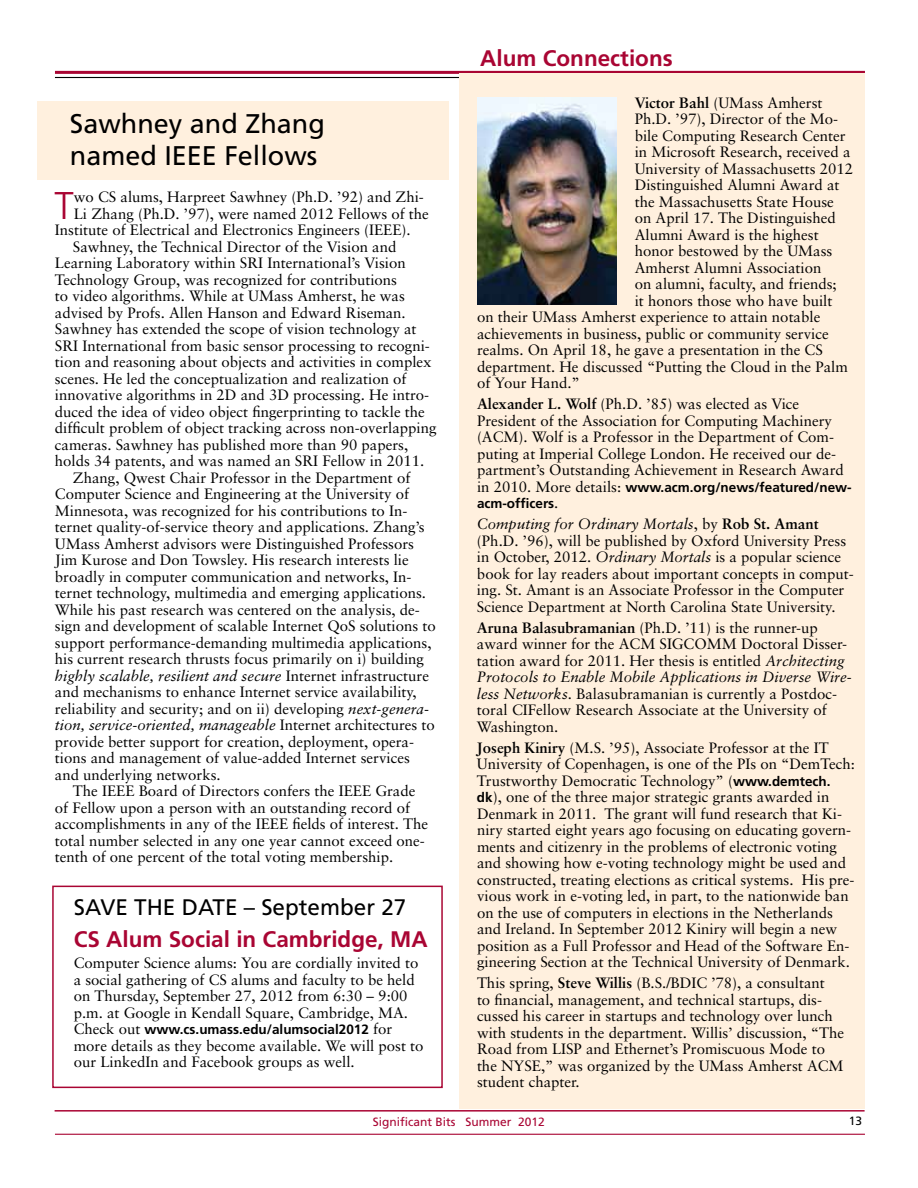
<style>
.page{position:relative;width:918px;height:1188px;background:#fff}
.page>*{position:absolute;margin:0;border:0;box-sizing:border-box;transform-origin:0 0}
.t1{font:300 38.7px "Frutiger";color:#a90533}
.t2{font:27px/32.4px "Frutiger";color:#000}
.t3{font:700 22.5px "Frutiger";color:#a90533}
.t4{font:22.5px "Frutiger";color:#000}
.t5{font:15px/16.5px "Sabon";color:#000}
.t6{font:italic 15px "Sabon";color:#000}
.t7{font:700 13.5px/16.5px "Frutiger";color:#000}
.t8{font:12px "Frutiger";color:#a90533}
.t9{font:12px "Frutiger";color:#000}
.s1{font-style:normal}
.s2{font-style:italic}
.s3{font-family:"Sabon";font-weight:400;font-size:15px}
.s4{font-weight:700}
.s5{font-family:"Frutiger";font-weight:700;font-size:13.5px}
</style>
<div class="page">
<hr style="left:55px;top:71px;width:810px;height:3px;background:#a90533">
<hr style="left:55px;top:77px;width:810px;height:1px;background:#000">
<hr style="left:55px;top:1110px;width:810px;height:2px;background:#a90533">
<hr style="left:55px;top:1134px;width:810px;height:1px;background:#a90533">
<div style="left:459px;top:73px;width:406px;height:1036px;background:#fff0de"></div>
<div style="left:37px;top:102px;width:411px;height:78px;background:#fff0de"></div>
<img style="left:477px;top:97px;width:140px;height:207px">
<div style="left:52px;top:886px;width:391px;height:202px;border:2px solid #a90533"></div>
<h2 class="t2" style="left:70px;top:107px;width:257px">Sawhney and Zhang named IEEE Fellows</h2>
<h1 class="t1" style="left:55px;top:184px;width:20px">T</h1>
<p class="t5" style="left:74px;top:189px;width:352px">wo CS alums, Harpreet Sawhney (Ph.D. ’92) and Zhi-</p>
<p class="t5" style="left:74px;top:205px;width:357px">Li Zhang (Ph.D. ’97), were named 2012 Fellows of the</p>
<p class="t5" style="left:55px;top:222px;width:357px">Institute of Electrical and Electronics Engineers (IEEE).</p>
<p class="t5" style="left:73px;top:238px;width:325px">Sawhney, the Technical Director of the Vision and</p>
<p class="t5" style="left:55px;top:255px;width:352px">Learning Laboratory within SRI International’s Vision</p>
<p class="t5" style="left:55px;top:271px;width:344px">Technology Group, was recognized for contributions</p>
<p class="t5" style="left:55px;top:288px;width:352px">to video algorithms. While at UMass Amherst, he was</p>
<p class="t5" style="left:55px;top:304px;width:352px">advised by Profs. Allen Hanson and Edward Riseman.</p>
<p class="t5" style="left:55px;top:321px;width:363px">Sawhney has extended the scope of vision technology at</p>
<p class="t5" style="left:55px;top:337px;width:377px">SRI International from basic sensor processing to recogni-</p>
<p class="t5" style="left:55px;top:354px;width:378px">tion and reasoning about objects and activities in complex</p>
<p class="t5" style="left:55px;top:370px;width:353px">scenes. He led the conceptualization and realization of</p>
<p class="t5" style="left:55px;top:387px;width:376px">innovative algorithms in 2D and 3D processing. He intro-</p>
<p class="t5" style="left:55px;top:403px;width:372px">duced the idea of video object fingerprinting to tackle the</p>
<p class="t5" style="left:55px;top:420px;width:383px">difficult problem of object tracking across non-overlapping</p>
<p class="t5" style="left:55px;top:436px;width:355px">cameras. Sawhney has published more than 90 papers,</p>
<p class="t5" style="left:55px;top:453px;width:371px">holds 34 patents, and was named an SRI Fellow in 2011.</p>
<p class="t5" style="left:73px;top:469px;width:339px">Zhang, Qwest Chair Professor in the Department of</p>
<p class="t5" style="left:55px;top:486px;width:356px">Computer Science and Engineering at the University of</p>
<p class="t5" style="left:55px;top:502px;width:354px">Minnesota, was recognized for his contributions to In-</p>
<p class="t5" style="left:55px;top:519px;width:371px">ternet quality-of-service theory and applications. Zhang’s</p>
<p class="t5" style="left:55px;top:535px;width:361px">UMass Amherst advisors were Distinguished Professors</p>
<p class="t5" style="left:55px;top:552px;width:355px">Jim Kurose and Don Towsley. His research interests lie</p>
<p class="t5" style="left:55px;top:568px;width:358px">broadly in computer communication and networks, In-</p>
<p class="t5" style="left:55px;top:585px;width:373px">ternet technology, multimedia and emerging applications.</p>
<p class="t5" style="left:55px;top:601px;width:367px">While his past research was centered on the analysis, de-</p>
<p class="t5" style="left:55px;top:618px;width:382px">sign and development of scalable Internet QoS solutions to</p>
<p class="t5" style="left:55px;top:634px;width:378px">support performance-demanding multimedia applications,</p>
<p class="t5" style="left:55px;top:651px;width:371px">his current research thrusts focus primarily on i) building</p>
<p class="t6" style="left:55px;top:667px;width:376px">highly scalable, resilient and secure <span class="s1">Internet infrastructure</span></p>
<p class="t5" style="left:55px;top:684px;width:363px">and mechanisms to enhance Internet service availability,</p>
<p class="t5" style="left:55px;top:700px;width:376px">reliability and security; and on ii) developing <span class="s2">next-genera-</span></p>
<p class="t6" style="left:55px;top:716px;width:381px">tion, service-oriented, manageable <span class="s1">Internet architectures to</span></p>
<p class="t5" style="left:55px;top:733px;width:361px">provide better support for creation, deployment, opera-</p>
<p class="t5" style="left:55px;top:750px;width:356px">tions and management of value-added Internet services</p>
<p class="t5" style="left:55px;top:766px;width:167px">and underlying networks.</p>
<p class="t5" style="left:73px;top:783px;width:344px">The IEEE Board of Directors confers the IEEE Grade</p>
<p class="t5" style="left:55px;top:799px;width:357px">of Fellow upon a person with an outstanding record of</p>
<p class="t5" style="left:55px;top:816px;width:375px">accomplishments in any of the IEEE fields of interest. The</p>
<p class="t5" style="left:55px;top:832px;width:372px">total number selected in any one year cannot exceed one-</p>
<p class="t5" style="left:55px;top:849px;width:340px">tenth of one percent of the total voting membership.</p>
<h3 class="t4" style="left:74px;top:894px;width:334px">SAVE THE DATE – September 27</h3>
<h3 class="t3" style="left:74px;top:926px;width:355px">CS Alum Social in Cambridge, MA</h3>
<p class="t5" style="left:74px;top:955px;width:346px">Computer Science alums: You are cordially invited to a social gathering of CS alums and faculty to be held on Thursday, September 27, 2012 from 6:30 – 9:00 p.m. at Google in Kendall Square, Cambridge, MA.</p>
<p class="t7" style="left:74px;top:1021px;width:320px"><span class="s3">Check out</span> www.cs.umass.edu/alumsocial2012 <span class="s3">for</span></p>
<p class="t5" style="left:74px;top:1037px;width:351px">more details as they become available. We will post to our LinkedIn and Facebook groups as well.</p>
<h3 class="t3" style="left:480px;top:45px;width:194px">Alum Connections</h3>
<p class="t5" style="left:635px;top:94px;width:189px"><span class="s4">Victor Bahl</span> (UMass Amherst</p>
<p class="t5" style="left:635px;top:111px;width:205px">Ph.D. ’97), Director of the Mo-</p>
<p class="t5" style="left:635px;top:127px;width:212px">bile Computing Research Center</p>
<p class="t5" style="left:635px;top:144px;width:217px">in Microsoft Research, received a</p>
<p class="t5" style="left:635px;top:160px;width:220px">University of Massachusetts 2012</p>
<p class="t5" style="left:635px;top:177px;width:206px">Distinguished Alumni Award at</p>
<p class="t5" style="left:635px;top:193px;width:201px">the Massachusetts State House</p>
<p class="t5" style="left:635px;top:210px;width:202px">on April 17. The Distinguished</p>
<p class="t5" style="left:635px;top:226px;width:185px">Alumni Award is the highest</p>
<p class="t5" style="left:635px;top:243px;width:199px">honor bestowed by the UMass</p>
<p class="t5" style="left:635px;top:259px;width:188px">Amherst Alumni Association</p>
<p class="t5" style="left:635px;top:276px;width:204px">on alumni, faculty, and friends;</p>
<p class="t5" style="left:635px;top:292px;width:199px">it honors those who have built</p>
<p class="t5" style="left:477px;top:309px;width:345px">on their UMass Amherst experience to attain notable</p>
<p class="t5" style="left:477px;top:325px;width:353px">achievements in business, public or community service</p>
<p class="t5" style="left:477px;top:342px;width:347px">realms. On April 18, he gave a presentation in the CS</p>
<p class="t5" style="left:477px;top:358px;width:372px">department. He discussed “Putting the Cloud in the Palm</p>
<p class="t5" style="left:477px;top:375px;width:104px">of Your Hand.”</p>
<p class="t5" style="left:477px;top:396px;width:368px"><span class="s4">Alexander L. Wolf</span> (Ph.D. ’85) was elected as Vice President of the Association for Computing Machinery (ACM). Wolf is a Professor in the Department of Com&shy;puting at Imperial College London. He received our de&shy;partment’s Outstanding Achievement in Research Award</p>
<p class="t7" style="left:477px;top:479px;width:376px"><span class="s3">in 2010. More details:</span> www.acm.org/news/featured/new&shy;acm-officers<span class="s3">.</span></p>
<p class="t5" style="left:477px;top:516px;width:378px"><span class="s2">Computing for Ordinary Mortals</span>, by <span class="s4">Rob St. Amant </span>(Ph.D. ’96), will be published by Oxford University Press in October, 2012. <span class="s2">Ordinary Mortals</span> is a popular science book for lay readers about important concepts in comput&shy;ing. St. Amant is an Associate Professor in the Computer Science Department at North Carolina State University.</p>
<p class="t5" style="left:477px;top:619px;width:376px"><span class="s4">Aruna Balasubramanian</span> (Ph.D. ’11) is the runner-up award winner for the ACM SIGCOMM Doctoral Disser&shy;tation award for 2011. Her thesis is entitled <span class="s2">Architecting Protocols to Enable Mobile Applications in Diverse Wire&shy;less Networks</span>. Balasubramanian is currently a Postdoc&shy;toral CIFellow Research Associate at the University of Washington.</p>
<p class="t5" style="left:477px;top:739px;width:379px"><span class="s4">Joseph Kiniry</span> (M.S. ’95), Associate Professor at the IT University of Copenhagen, is one of the PIs on “DemTech:<br>Trustworthy Democratic Technology” (<span class="s5">www.demtech. dk</span>), one of the three major strategic grants awarded in Denmark in 2011. The grant will fund research that Ki&shy;niry started eight years ago focusing on educating govern&shy;ments and citizenry in the problems of electronic voting and showing how e-voting technology might be used and constructed, treating elections as critical systems. His pre&shy;vious work in e-voting led, in part, to the nationwide ban on the use of computers in elections in the Netherlands and Ireland. In September 2012 Kiniry will begin a new position as a Full Professor and Head of the Software En&shy;gineering Section at the Technical University of Denmark.</p>
<p class="t5" style="left:477px;top:975px;width:369px">This spring, <span class="s4">Steve Willis</span> (B.S./BDIC ’78), a consultant<br>to financial, management, and technical startups, dis&shy;cussed his career in startups and technology over lunch with students in the department. Willis’ discussion, “The Road from LISP and Ethernet’s Promiscuous Mode to the NYSE,” was organized by the UMass Amherst ACM student chapter.</p>
<p class="t8" style="left:373px;top:1115px;width:174px">Significant Bits Summer 2012</p>
<p class="t9" style="left:849px;top:1114px;width:15px">13</p>
</div>
